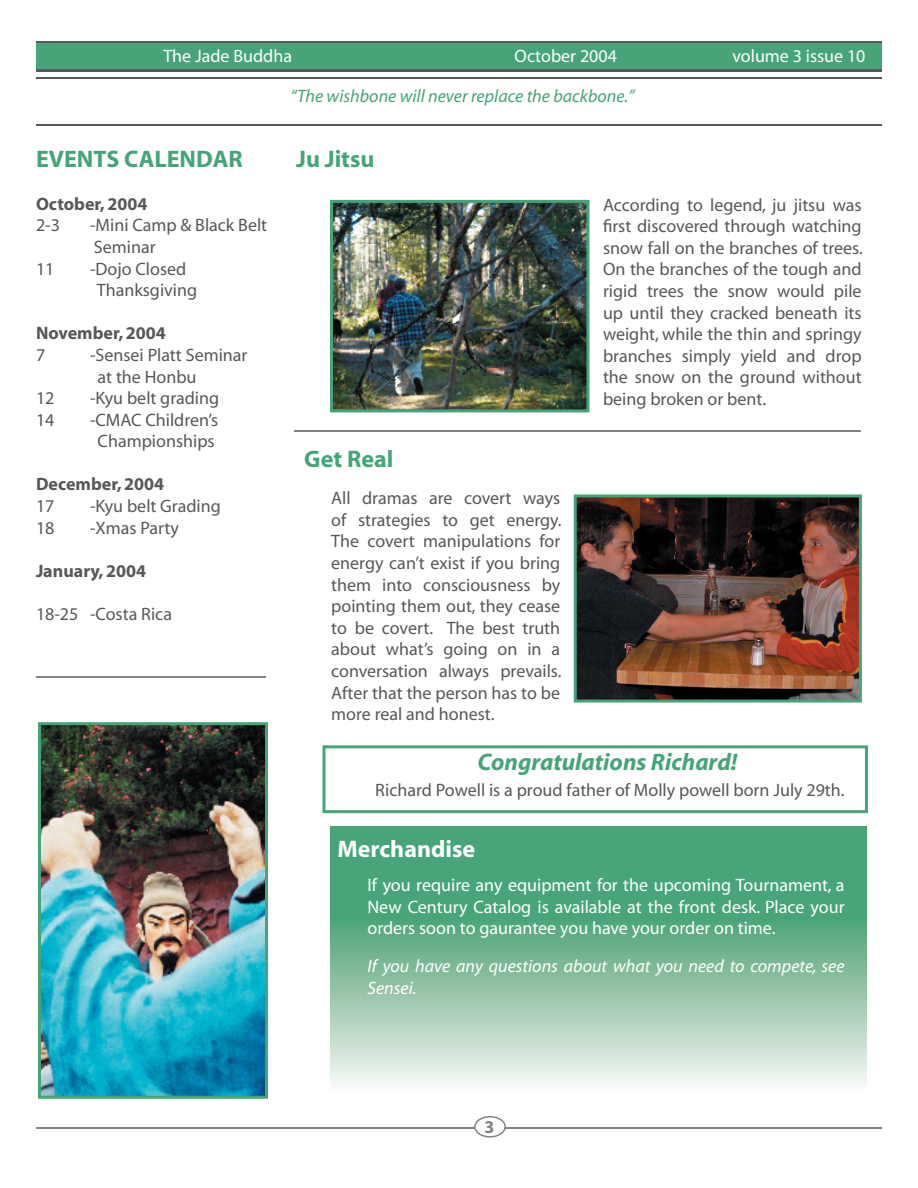
<style>
.page{position:relative;width:918px;height:1188px;background:#fff}
.page>*{position:absolute;margin:0;border:0;box-sizing:border-box;transform-origin:0 0}
.t1{font:700 24px "Myriad";color:#46a478}
.t2{font:italic 700 24px "Myriad";color:#46a478}
.t3{font:700 24px "Myriad";color:#fff}
.t4{font:18px/21.6px "Myriad";color:#57585a}
.t5{font:18px/21.6px "Myriad";color:#fff;text-align:justify}
.t6{font:italic 18px/21.6px "Myriad";color:#fff}
.t7{font:700 18px "Myriad";color:#57585a}
.t8{font:italic 18px "Myriad";color:#46a478}
.t9{font:700 18px "Myriad";color:#808285}
</style>
<div class="page">
<hr style="left:36px;top:78px;width:846px;height:1px;background:#57585a">
<div style="left:36px;top:44px;width:846px;height:26px;background:#46a478"></div>
<hr style="left:36px;top:42px;width:846px;height:1px;background:#57585a">
<hr style="left:36px;top:69px;width:846px;height:3px;background:#57585a">
<hr style="left:36px;top:1127px;width:846px;height:2px;background:#808285">
<svg style="left:474px;top:1116px;width:32px;height:22px"></svg>
<hr style="left:36px;top:124px;width:846px;height:2px;background:#57585a">
<hr style="left:294px;top:430px;width:567px;height:1px;background:#808285">
<img style="left:38px;top:722px;width:230px;height:377px">
<hr style="left:36px;top:676px;width:230px;height:2px;background:#808285">
<img style="left:330px;top:200px;width:260px;height:212px">
<img style="left:574px;top:494px;width:288px;height:209px">
<svg style="left:330px;top:826px;width:537px;height:258px;background:#80bd9d"></svg>
<svg style="left:322px;top:745px;width:546px;height:68px"></svg>
<p class="t5" style="left:164px;top:45px;width:130px">The Jade Buddha</p>
<p class="t5" style="left:514px;top:45px;width:104px">October 2004</p>
<p class="t5" style="left:732px;top:45px;width:135px">volume 3 issue 10</p>
<h1 class="t1" style="left:36px;top:146px;width:208px">EVENTS CALENDAR</h1>
<p class="t7" style="left:36px;top:194px;width:113px">October, 2004</p>
<p class="t4" style="left:36px;top:215px;width:25px">2-3</p>
<p class="t4" style="left:90px;top:215px;width:179px">-Mini Camp &amp; Black Belt<br>Seminar</p>
<p class="t4" style="left:36px;top:258px;width:20px">11</p>
<p class="t4" style="left:90px;top:258px;width:109px;text-align:center">-Dojo Closed<br>Thanksgiving</p>
<p class="t7" style="left:36px;top:324px;width:131px">November, 2004</p>
<p class="t4" style="left:36px;top:345px;width:11px">7</p>
<p class="t4" style="left:98px;top:345px;width:151px;text-indent:-8px">-Sensei Platt Seminar at the Honbu</p>
<p class="t4" style="left:36px;top:388px;width:20px">12</p>
<p class="t4" style="left:90px;top:388px;width:131px">-Kyu belt grading</p>
<p class="t4" style="left:36px;top:410px;width:20px">14</p>
<p class="t4" style="left:90px;top:410px;width:130px;text-align:center">-CMAC Children’s<br>Championships</p>
<p class="t7" style="left:36px;top:475px;width:130px">December, 2004</p>
<p class="t4" style="left:36px;top:496px;width:20px">17</p>
<p class="t4" style="left:90px;top:496px;width:132px">-Kyu belt Grading</p>
<p class="t4" style="left:36px;top:518px;width:20px">18</p>
<p class="t4" style="left:90px;top:518px;width:91px">-Xmas Party</p>
<p class="t7" style="left:36px;top:562px;width:112px">January, 2004</p>
<p class="t4" style="left:36px;top:604px;width:138px">18-25 -Costa Rica</p>
<p class="t8" style="left:290px;top:87px;width:346px">“The wishbone will never replace the backbone.”</p>
<h1 class="t1" style="left:296px;top:147px;width:80px">Ju Jitsu</h1>
<h1 class="t1" style="left:304px;top:446px;width:91px">Get Real</h1>
<p class="t4" style="left:331px;top:488px;width:232px;text-align:justify">All dramas are covert ways of strategies to get energy.<br>The covert manipulations for energy can’t exist if you bring them into consciousness by pointing them out, they cease to be covert. The best truth about what’s going on in a conversation always prevails.<br>After that the person has to be more real and honest.</p>
<p class="t4" style="left:603px;top:195px;width:262px;text-align:justify">According to legend, ju jitsu was first discovered through watching snow fall on the branches of trees.<br>On the branches of the tough and rigid trees the snow would pile up until they cracked beneath its weight, while the thin and springy branches simply yield and drop the snow on the ground without being broken or bent.</p>
<h1 class="t2" style="left:477px;top:749px;width:262px">Congratulations Richard!</h1>
<p class="t4" style="left:375px;top:780px;width:471px">Richard Powell is a proud father of Molly powell born July 29th.</p>
<h1 class="t3" style="left:338px;top:836px;width:139px">Merchandise</h1>
<p class="t5" style="left:368px;top:875px;width:479px">If you require any equipment for the upcoming Tournament, a New Century Catalog is available at the front desk. Place your orders soon to gaurantee you have your order on time.</p>
<p class="t6" style="left:368px;top:956px;width:478px">If you have any questions about what you need to compete, see<br>Sensei.</p>
<p class="t9" style="left:484px;top:1117px;width:11px">3</p>
</div>
